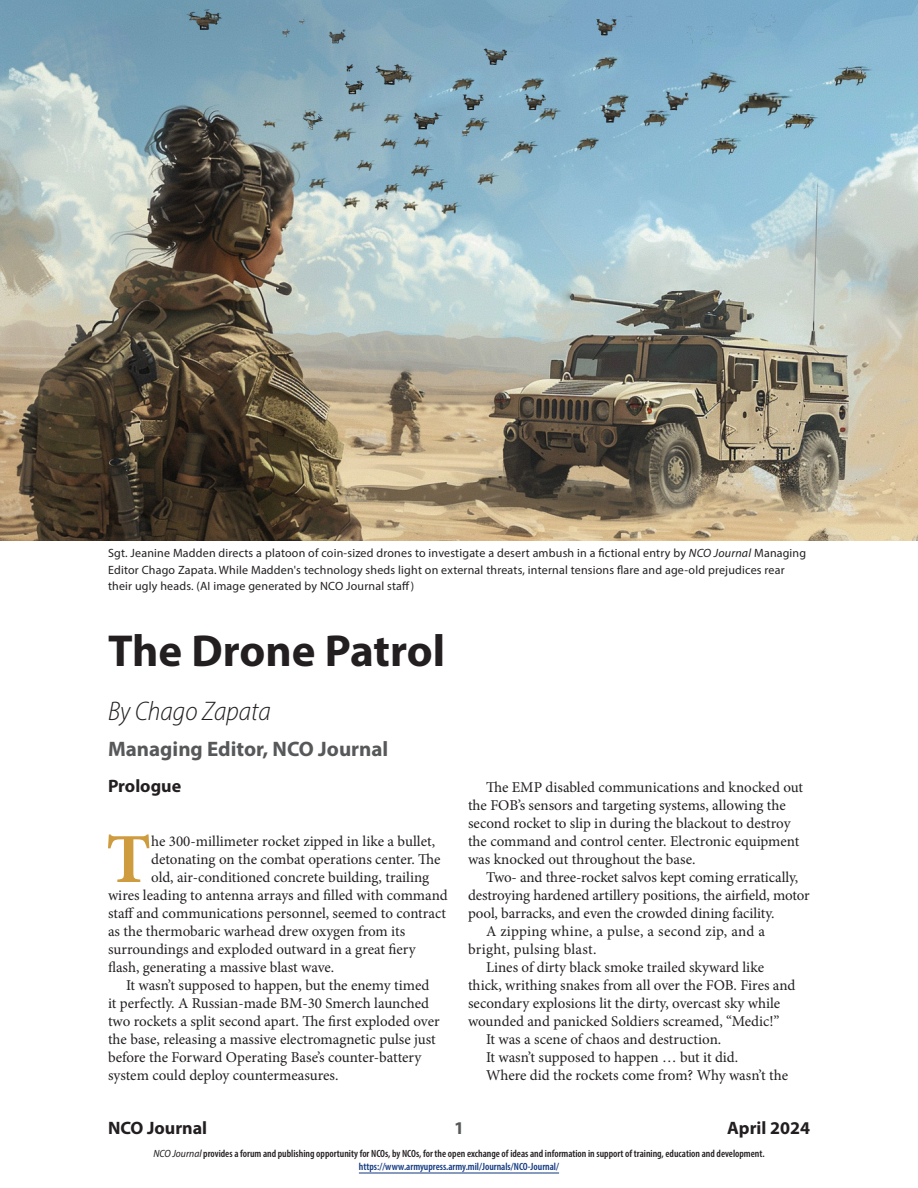
<style>
.page{position:relative;width:918px;height:1188px;background:#fff}
.page>*{position:absolute;margin:0;border:0;box-sizing:border-box;transform-origin:0 0}
.body-first{font:700 70.35px "Minion Pro";color:#cf9b3f}
.t1{font:700 45px "Myriad Pro";color:#231f20}
.authorname{font:italic 300 semi-condensed 27px "Myriad Pro";color:#231f20}
.author-organization{font:700 21px "Myriad Pro";color:#57585a}
.subhead{font:700 18px "Myriad Pro";color:#231f20}
.t2{font:700 18px "Myriad Pro";color:#57585a}
.body{font:15px/18px "Minion Pro";color:#231f20}
.body-first-2{font:15px "Minion Pro";color:#231f20}
.cutline{font:12px/16.5px "Myriad Pro";letter-spacing:.015em;color:#231f20}
.t3{font:600 condensed 10.5px/13.5px "Myriad Pro";color:#231f20;text-align:center}
.s1{font-style:italic}
.s2{font-weight:400;font-style:italic;font-stretch:semi-condensed}
.s3{color:#113880}
</style>
<div class="page">
<hr style="left:359px;top:1173px;width:200px;height:1px;background:#113880">
<img style="left:0;top:0;width:918px;height:540px">
<p class="cutline" style="left:108px;top:545px;width:700px">Sgt. Jeanine Madden directs a platoon of coin-sized drones to investigate a desert ambush in a fictional entry by <span class="s1">NCO Journal</span> Managing<br>Editor Chago Zapata. While Madden's technology sheds light on external threats, internal tensions flare and age-old prejudices rear their ugly heads. (AI image generated by NCO Journal staff)</p>
<h1 class="t1" style="left:108px;top:621px;width:339px">The Drone Patrol</h1>
<p class="authorname" style="left:108px;top:695px;width:164px">By Chago Zapata</p>
<p class="author-organization" style="left:108px;top:735px;width:282px">Managing Editor, NCO Journal</p>
<h3 class="subhead" style="left:108px;top:774px;width:75px">Prologue</h3>
<p class="body-first" style="left:106px;top:810px;width:47px">T</p>
<p class="body-first-2" style="left:151px;top:831px;width:285px">he 300-millimeter rocket zipped in like a bullet,</p>
<p class="body-first-2" style="left:151px;top:849px;width:291px">detonating on the combat operations center. The</p>
<p class="body-first-2" style="left:151px;top:867px;width:280px">old, air-conditioned concrete building, trailing</p>
<p class="body-first-2" style="left:108px;top:885px;width:341px">wires leading to antenna arrays and filled with command</p>
<p class="body-first-2" style="left:108px;top:903px;width:340px">staff and communications personnel, seemed to contract</p>
<p class="body-first-2" style="left:108px;top:921px;width:299px">as the thermobaric warhead drew oxygen from its</p>
<p class="body-first-2" style="left:108px;top:939px;width:309px">surroundings and exploded outward in a great fiery</p>
<p class="body-first-2" style="left:108px;top:957px;width:228px">flash, generating a massive blast wave.</p>
<p class="body" style="left:108px;top:976px;width:333px;text-indent:18px">It wasn’t supposed to happen, but the enemy timed it perfectly. A Russian-made BM-30 Smerch launched two rockets a split second apart. The first exploded over the base, releasing a massive electromagnetic pulse just before the Forward Operating Base’s counter-battery system could deploy countermeasures.</p>
<p class="body" style="left:468px;top:778px;width:337px;text-indent:18px">The EMP disabled communications and knocked out the FOB’s sensors and targeting systems, allowing the second rocket to slip in during the blackout to destroy the command and control center. Electronic equipment was knocked out throughout the base.</p>
<p class="body" style="left:468px;top:868px;width:343px;text-indent:18px">Two- and three-rocket salvos kept coming erratically, destroying hardened artillery positions, the airfield, motor pool, barracks, and even the crowded dining facility.</p>
<p class="body" style="left:468px;top:922px;width:299px;text-indent:18px">A zipping whine, a pulse, a second zip, and a bright, pulsing blast.</p>
<p class="body" style="left:468px;top:958px;width:329px;text-indent:18px">Lines of dirty black smoke trailed skyward like thick, writhing snakes from all over the FOB. Fires and secondary explosions lit the dirty, overcast sky while wounded and panicked Soldiers screamed, “Medic!”</p>
<p class="body" style="left:486px;top:1030px;width:237px">It was a scene of chaos and destruction.</p>
<p class="body" style="left:486px;top:1048px;width:254px">It wasn’t supposed to happen … but it did.</p>
<p class="body" style="left:486px;top:1066px;width:304px">Where did the rockets come from? Why wasn’t the</p>
<p class="subhead" style="left:108px;top:1116px;width:101px">NCO Journal</p>
<p class="t2" style="left:454px;top:1116px;width:11px">1</p>
<p class="subhead" style="left:727px;top:1116px;width:84px">April 2024</p>
<p class="t3" style="left:153px;top:1146px;width:613px"><span class="s2">NCO Journal</span> provides a forum and publishing opportunity for NCOs, by NCOs, for the open exchange of ideas and information in support of training, education and development. <span class="s3">https://www.armyupress.army.mil/Journals/NCO-Journal/</span></p>
</div>
